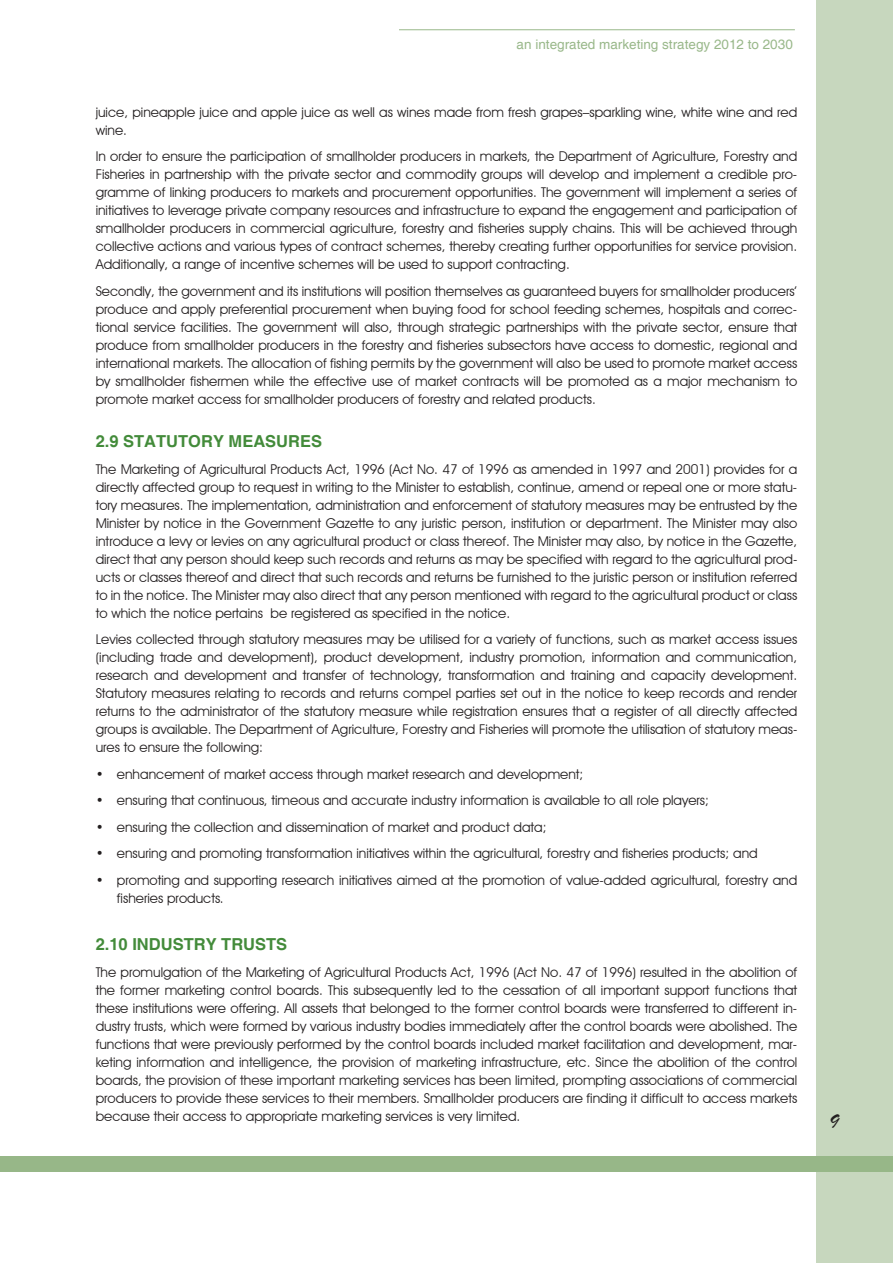
<style>
.page{position:relative;width:893px;height:1263px;background:#fff}
.page>*{position:absolute;margin:0;border:0;box-sizing:border-box;transform-origin:0 0}
.t1{font:21px "Brush Script";color:#231f20}
.t2{font:700 16.5px "Helvetica";color:#438b3a}
.t3{font:13.5px/18px "Avant Garde IT Cby BT";color:#231f20;text-align:justify}
.t4{font:13.5px "Helvetica";color:#99b88a}
</style>
<div class="page">
<div style="left:816px;top:0;width:77px;height:1263px;background:#c7d7be"></div>
<div style="left:0;top:1157px;width:893px;height:15px;background:#97b788"></div>
<hr style="left:399px;top:29px;width:396px;height:1px;background:#99b88a">
<p class="t4" style="left:517px;top:36px;width:278px">an integrated marketing strategy 2012 to 2030</p>
<p class="t3" style="left:96px;top:103px;width:703px">juice, pineapple juice and apple juice as well as wines made from fresh grapes–sparkling wine, white wine and red wine.</p>
<p class="t3" style="left:96px;top:147px;width:703px">In order to ensure the participation of smallholder producers in markets, the Department of Agriculture, Forestry and Fisheries in partnership with the private sector and commodity groups will develop and implement a credible pro&shy;gramme of linking producers to markets and procurement opportunities. The government will implement a series of initiatives to leverage private company resources and infrastructure to expand the engagement and participation of smallholder producers in commercial agriculture, forestry and fisheries supply chains. This will be achieved through collective actions and various types of contract schemes, thereby creating further opportunities for service provision.<br>Additionally, a range of incentive schemes will be used to support contracting.</p>
<p class="t3" style="left:96px;top:282px;width:703px">Secondly, the government and its institutions will position themselves as guaranteed buyers for smallholder producers’ produce and apply preferential procurement when buying food for school feeding schemes, hospitals and correc&shy;tional service facilities. The government will also, through strategic partnerships with the private sector, ensure that produce from smallholder producers in the forestry and fisheries subsectors have access to domestic, regional and international markets. The allocation of fishing permits by the government will also be used to promote market access by smallholder fishermen while the effective use of market contracts will be promoted as a major mechanism to promote market access for smallholder producers of forestry and related products.</p>
<p class="t2" style="left:96px;top:431px;width:228px">2.9 STATUTORY MEASURES</p>
<p class="t3" style="left:96px;top:460px;width:703px">The Marketing of Agricultural Products Act, 1996 (Act No. 47 of 1996 as amended in 1997 and 2001) provides for a directly affected group to request in writing to the Minister to establish, continue, amend or repeal one or more statu&shy;tory measures. The implementation, administration and enforcement of statutory measures may be entrusted by the Minister by notice in the Government Gazette to any juristic person, institution or department. The Minister may also introduce a levy or levies on any agricultural product or class thereof. The Minister may also, by notice in the Gazette, direct that any person should keep such records and returns as may be specified with regard to the agricultural prod&shy;ucts or classes thereof and direct that such records and returns be furnished to the juristic person or institution referred to in the notice. The Minister may also direct that any person mentioned with regard to the agricultural product or class to which the notice pertains be registered as specified in the notice.</p>
<p class="t3" style="left:96px;top:630px;width:703px">Levies collected through statutory measures may be utilised for a variety of functions, such as market access issues (including trade and development), product development, industry promotion, information and communication, research and development and transfer of technology, transformation and training and capacity development.<br>Statutory measures relating to records and returns compel parties set out in the notice to keep records and render returns to the administrator of the statutory measure while registration ensures that a register of all directly affected groups is available. The Department of Agriculture, Forestry and Fisheries will promote the utilisation of statutory meas&shy;ures to ensure the following:</p>
<p class="t3" style="left:96px;top:765px;width:489px">• enhancement of market access through market research and development;</p>
<p class="t3" style="left:96px;top:791px;width:615px">• ensuring that continuous, timeous and accurate industry information is available to all role players;</p>
<p class="t3" style="left:96px;top:818px;width:452px">• ensuring the collection and dissemination of market and product data;</p>
<p class="t3" style="left:96px;top:844px;width:664px">• ensuring and promoting transformation initiatives within the agricultural, forestry and fisheries products; and</p>
<p class="t3" style="left:117px;top:871px;width:682px;text-indent:-21px">• promoting and supporting research initiatives aimed at the promotion of value-added agricultural, forestry and fisheries products.</p>
<p class="t2" style="left:96px;top:934px;width:193px">2.10 INDUSTRY TRUSTS</p>
<p class="t3" style="left:96px;top:963px;width:703px">The promulgation of the Marketing of Agricultural Products Act, 1996 (Act No. 47 of 1996) resulted in the abolition of the former marketing control boards. This subsequently led to the cessation of all important support functions that these institutions were offering. All assets that belonged to the former control boards were transferred to different in&shy;dustry trusts, which were formed by various industry bodies immediately after the control boards were abolished. The functions that were previously performed by the control boards included market facilitation and development, mar&shy;keting information and intelligence, the provision of marketing infrastructure, etc. Since the abolition of the control boards, the provision of these important marketing services has been limited, prompting associations of commercial producers to provide these services to their members. Smallholder producers are finding it difficult to access markets because their access to appropriate marketing services is very limited.</p>
<h1 class="t1" style="left:829px;top:1109px;width:11px">9</h1>
</div>
